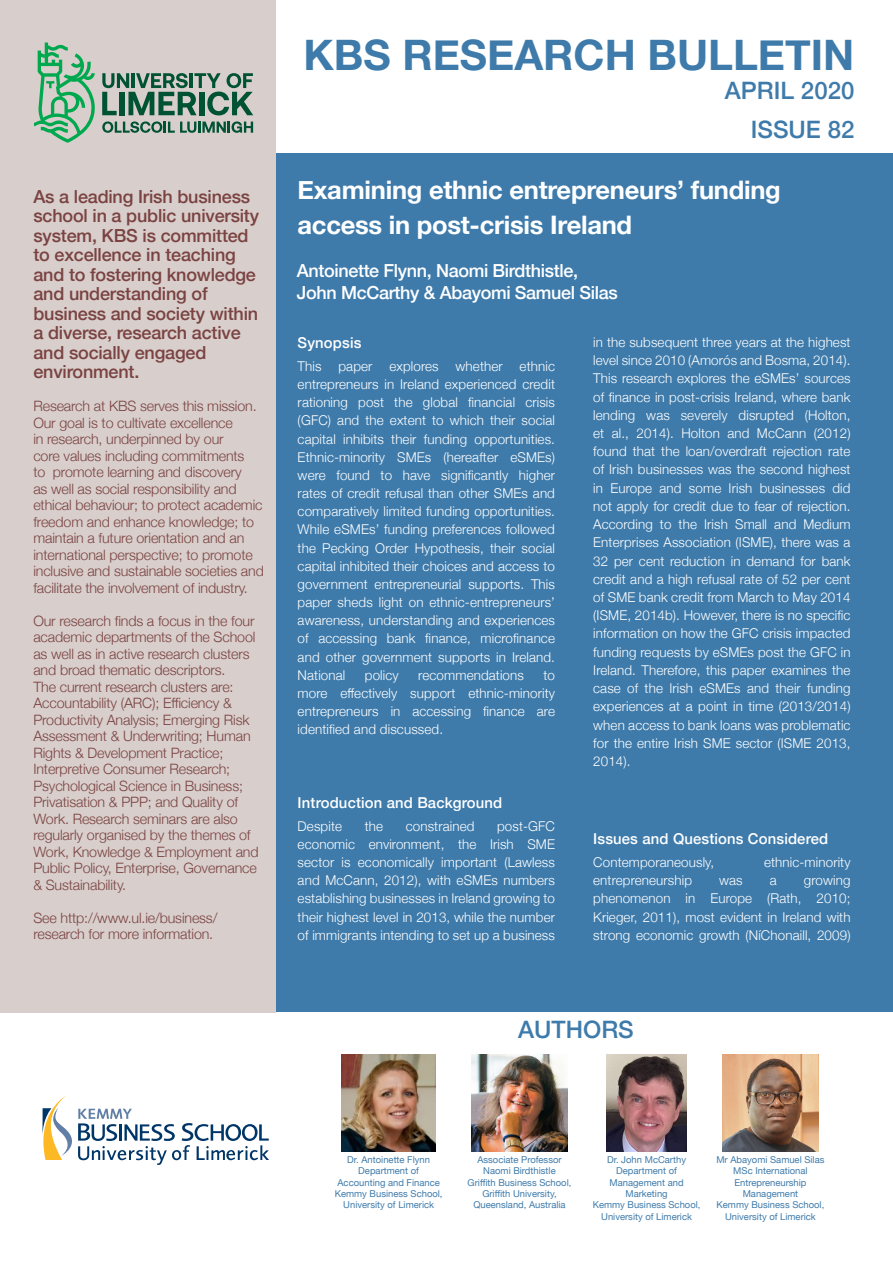
<style>
.page{position:relative;width:893px;height:1263px;background:#fff}
.page>*{position:absolute;margin:0;border:0;box-sizing:border-box;transform-origin:0 0}
.t1{font:700 42px "Helvetica Neue";color:#3e7bab}
.ArticleTitle{font:700 25.5px/34.5px "Helvetica Neue";letter-spacing:-.01em;color:#fff}
.t2{font:500 24px "Helvetica Neue";color:#3e7bab}
.IntroPara_Purple{font:500 18px/19.5px "Helvetica Neue";letter-spacing:-.01em;color:#7a4342}
.IntroPara_Purple-2{font:500 18px "Helvetica Neue";letter-spacing:-.02em;color:#fff}
.BodyText{font:500 15px "Helvetica Neue";letter-spacing:.01em;color:#fff}
.IntroPara_Purple-3{font:300 14.25px/16.5px "Helvetica Neue";letter-spacing:-.01em;color:#7a4342}
.BodyText-2{font:300 13.5px/18.1px "Helvetica Neue";letter-spacing:.01em;color:#fff;text-align:justify}
.t3{font:9.45px/11.4px "Helvetica Neue";color:#3e7bab;text-align:center}
</style>
<div class="page">
<div style="left:274px;top:154px;width:619px;height:858px;background:#3e7bab"></div>
<svg style="left:43px;top:1096px;width:226px;height:69px"></svg>
<div style="left:0;top:0;width:276px;height:1012px;background:#d8cecb"></div>
<svg style="left:102px;top:121px;width:151px;height:12px"></svg>
<svg style="left:102px;top:73px;width:151px;height:42px"></svg>
<svg style="left:34px;top:43px;width:61px;height:100px"></svg>
<img style="left:472px;top:1054px;width:96px;height:97px">
<img style="left:607px;top:1054px;width:80px;height:97px">
<img style="left:341px;top:1054px;width:94px;height:97px">
<img style="left:723px;top:1054px;width:96px;height:97px">
<p class="IntroPara_Purple" style="left:33px;top:185px;width:218px">As a leading Irish business</p>
<p class="IntroPara_Purple" style="left:33px;top:204px;width:227px">school in a public university system, KBS is committed to excellence in teaching and to fostering knowledge and understanding of business and society within a diverse, research active and socially engaged environment.</p>
<p class="IntroPara_Purple-3" style="left:33px;top:397px;width:232px">Research at KBS serves this mission.<br>Our goal is to cultivate excellence<br>in research, underpinned by our<br>core values including commitments<br>to promote learning and discovery<br>as well as social responsibility and ethical behaviour; to protect academic freedom and enhance knowledge; to maintain a future orientation and an international perspective; to promote inclusive and sustainable societies and facilitate the involvement of industry.</p>
<p class="IntroPara_Purple-3" style="left:33px;top:611px;width:227px">Our research finds a focus in the four academic departments of the School as well as in active research clusters and broad thematic descriptors.<br>The current research clusters are:<br>Accountability (ARC); Efficiency &amp; Productivity Analysis; Emerging Risk Assessment &amp; Underwriting; Human Rights &amp; Development Practice; Interpretive Consumer Research; Psychological Science in Business; Privatisation &amp; PPP; and Quality of Work. Research seminars are also regularly organised by the themes of Work, Knowledge &amp; Employment and Public Policy, Enterprise, Governance &amp; Sustainability.</p>
<p class="IntroPara_Purple-3" style="left:33px;top:908px;width:186px">See http://www.ul.ie/business/ research for more information.</p>
<p class="t1" style="left:304px;top:22px;width:552px">KBS RESEARCH BULLETIN</p>
<p class="t2" style="left:725px;top:71px;width:131px">APRIL 2020</p>
<p class="t2" style="left:751px;top:110px;width:105px">ISSUE 82</p>
<p class="ArticleTitle" style="left:298px;top:173px;width:485px">Examining ethnic entrepreneurs’ funding access in post-crisis Ireland</p>
<p class="IntroPara_Purple-2" style="left:297px;top:256px;width:283px">Antoinette Flynn, Naomi Birdthistle,</p>
<p class="IntroPara_Purple-2" style="left:297px;top:278px;width:322px">John McCarthy &amp; Abayomi Samuel Silas</p>
<p class="BodyText" style="left:298px;top:331px;width:65px">Synopsis</p>
<p class="BodyText-2" style="left:298px;top:356px;width:25px">This</p>
<p class="BodyText-2" style="left:338px;top:356px;width:35px">paper</p>
<p class="BodyText-2" style="left:389px;top:356px;width:51px">explores</p>
<p class="BodyText-2" style="left:456px;top:356px;width:49px">whether</p>
<p class="BodyText-2" style="left:298px;top:356px;width:259px;text-indent:222px">ethnic entrepreneurs in Ireland experienced credit rationing post the global financial crisis (GFC) and the extent to which their social capital inhibits their funding opportunities.<br>Ethnic-minority SMEs (hereafter eSMEs) were found to have significantly higher rates of credit refusal than other SMEs and comparatively limited funding opportunities.<br>While eSMEs’ funding preferences followed the Pecking Order Hypothesis, their social capital inhibited their choices and access to government entrepreneurial supports. This paper sheds light on ethnic-entrepreneurs’ awareness, understanding and experiences of accessing bank finance, microfinance and other government supports in Ireland.<br>National</p>
<p class="BodyText-2" style="left:365px;top:665px;width:35px">policy</p>
<p class="BodyText-2" style="left:418px;top:665px;width:107px">recommendations</p>
<p class="BodyText-2" style="left:298px;top:665px;width:259px;text-indent:246px">to more effectively support ethnic-minority entrepreneurs in accessing finance are identified and discussed.</p>
<p class="BodyText" style="left:298px;top:791px;width:206px">Introduction and Background</p>
<p class="BodyText-2" style="left:298px;top:816px;width:46px">Despite</p>
<p class="BodyText-2" style="left:365px;top:816px;width:20px">the</p>
<p class="BodyText-2" style="left:406px;top:816px;width:70px">constrained</p>
<p class="BodyText-2" style="left:298px;top:816px;width:259px;text-indent:199px">post-GFC economic environment, the Irish SME sector is economically important (Lawless and McCann, 2012), with eSMEs numbers establishing businesses in Ireland growing to their highest level in 2013, while the number of immigrants intending to set up a business</p>
<p class="BodyText-2" style="left:593px;top:332px;width:259px">in the subsequent three years at the highest level since 2010 (Amorós and Bosma, 2014).<br>This research explores the eSMEs’ sources of finance in post-crisis Ireland, where bank lending was severely disrupted (Holton, et al., 2014). Holton and McCann (2012) found that the loan/overdraft rejection rate of Irish businesses was the second highest in Europe and some Irish businesses did not apply for credit due to fear of rejection.<br>According to the Irish Small and Medium Enterprises Association (ISME), there was a 32 per cent reduction in demand for bank credit and a high refusal rate of 52 per cent of SME bank credit from March to May 2014 (ISME, 2014b). However, there is no specific information on how the GFC crisis impacted funding requests by eSMEs post the GFC in Ireland. Therefore, this paper examines the case of the Irish eSMEs and their funding experiences at a point in time (2013/2014) when access to bank loans was problematic for the entire Irish SME sector (ISME 2013, 2014).</p>
<p class="BodyText" style="left:593px;top:827px;width:237px">Issues and Questions Considered</p>
<p class="BodyText-2" style="left:593px;top:852px;width:122px">Contemporaneously,</p>
<p class="BodyText-2" style="left:764px;top:852px;width:88px">ethnic-minority</p>
<p class="BodyText-2" style="left:593px;top:870px;width:100px">entrepreneurship</p>
<p class="BodyText-2" style="left:719px;top:870px;width:25px">was</p>
<p class="BodyText-2" style="left:770px;top:870px;width:8px">a</p>
<p class="BodyText-2" style="left:593px;top:870px;width:259px;text-indent:211px">growing phenomenon in Europe (Rath, 2010; Krieger, 2011), most evident in Ireland with strong economic growth (NíChonaill, 2009)</p>
<p class="t2" style="left:518px;top:1010px;width:117px">AUTHORS</p>
<p class="t3" style="left:347px;top:1154px;width:84px">Dr. Antoinette Flynn</p>
<p class="t3" style="left:337px;top:1166px;width:104px">Department of<br>Accounting and Finance</p>
<p class="t3" style="left:335px;top:1188px;width:109px">Kemmy Business School,<br>University of Limerick</p>
<p class="t3" style="left:477px;top:1154px;width:86px">Associate Professor</p>
<p class="t3" style="left:483px;top:1166px;width:74px">Naomi Birdthistle</p>
<p class="t3" style="left:468px;top:1177px;width:105px">Griffith Business School,</p>
<p class="t3" style="left:473px;top:1188px;width:94px">Griffith University,<br>Queensland, Australia</p>
<p class="t3" style="left:607px;top:1154px;width:80px">Dr. John McCarthy</p>
<p class="t3" style="left:610px;top:1166px;width:76px">Department of<br>Management and<br>Marketing</p>
<p class="t3" style="left:593px;top:1200px;width:109px">Kemmy Business School,<br>University of Limerick</p>
<p class="t3" style="left:716px;top:1154px;width:110px">Mr Abayomi Samuel Silas</p>
<p class="t3" style="left:733px;top:1166px;width:76px">MSc International<br>Entrepreneurship<br>Management</p>
<p class="t3" style="left:717px;top:1200px;width:109px">Kemmy Business School,<br>University of Limerick</p>
</div>
